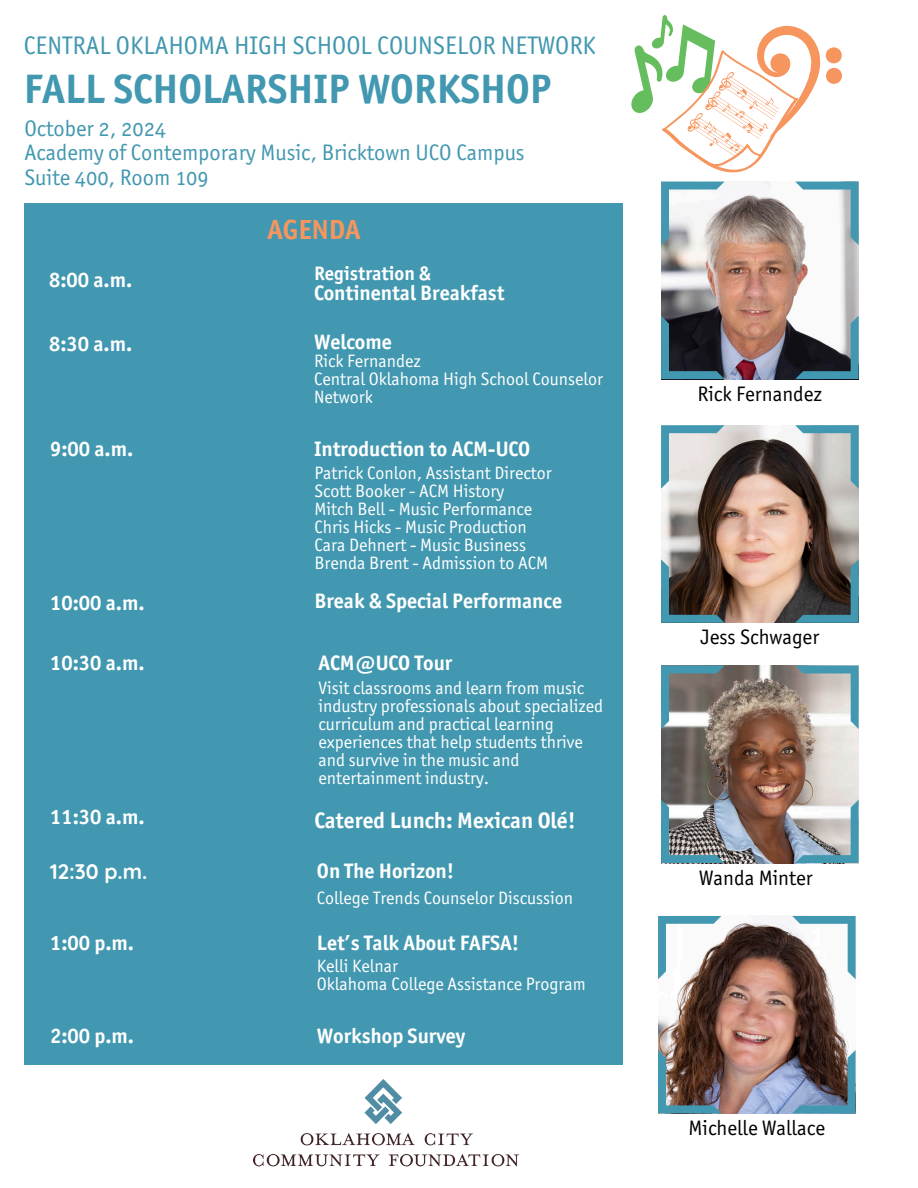
<style>
.page{position:relative;width:918px;height:1188px;background:#fff}
.page>*{position:absolute;margin:0;border:0;box-sizing:border-box;transform-origin:0 0}
.t1{font:700 41.25px "Officina San ITC";color:#4298b0}
.t2{font:700 27.75px "Officina San ITC";color:#f6955e}
.t3{font:25.5px "Officina San ITC Book OS";color:#4298b0}
.t4{font:22.5px/24.8px "Officina San ITC Book OS";color:#4298b0}
.t5{font:700 22.5px "Officina San ITC";color:#fff}
.t6{font:700 21px "Officina San ITC";color:#fff}
.t7{font:21px "Officina San ITC Book OS";color:#000}
.t8{font:700 21px "Quicksand";color:#fff}
.t9{font:700 19.5px "Officina San ITC";color:#fff}
.t10{font:18px/18px "Officina San ITC Book OS";color:#fff}
.t11{font:18px "Officina San ITC";color:#fff}
</style>
<div class="page">
<div style="left:24px;top:203px;width:599px;height:862px;background:#4298b0"></div>
<svg style="left:631px;top:15px;width:228px;height:364px"></svg>
<img style="left:661px;top:425px;width:198px;height:198px">
<img style="left:661px;top:666px;width:198px;height:197px">
<img style="left:658px;top:916px;width:198px;height:197px">
<img style="left:253px;top:1079px;width:266px;height:88px">
<p class="t3" style="left:24px;top:31px;width:574px">CENTRAL OKLAHOMA HIGH SCHOOL COUNSELOR NETWORK</p>
<p class="t1" style="left:24px;top:63px;width:529px">FALL SCHOLARSHIP WORKSHOP</p>
<p class="t4" style="left:24px;top:116px;width:502px">October 2, 2024<br>Academy of Contemporary Music, Bricktown UCO Campus<br>Suite 400, Room 109</p>
<p class="t6" style="left:49px;top:266px;width:85px">8:00 a.m.</p>
<p class="t6" style="left:49px;top:331px;width:85px">8:30 a.m.</p>
<p class="t6" style="left:50px;top:436px;width:85px">9:00 a.m.</p>
<p class="t2" style="left:268px;top:213px;width:95px">AGENDA</p>
<h4 class="t9" style="left:314px;top:261px;width:118px">Registration &amp;</h4>
<h4 class="t6" style="left:314px;top:280px;width:192px">Continental Breakfast</h4>
<h4 class="t6" style="left:314px;top:329px;width:79px">Welcome</h4>
<h4 class="t10" style="left:314px;top:352px;width:108px">Rick Fernandez</h4>
<h4 class="t10" style="left:314px;top:370px;width:291px">Central Oklahoma High School Counselor<br>Network</h4>
<h3 class="t6" style="left:314px;top:435px;width:218px">Introduction to ACM-UCO</h3>
<p class="t11" style="left:314px;top:462px;width:239px">Patrick Conlon, Assistant Director</p>
<h1 class="t11" style="left:314px;top:480px;width:191px">Scott Booker - ACM History</h1>
<h5 class="t11" style="left:314px;top:498px;width:219px">Mitch Bell - Music Performance</h5>
<p class="t11" style="left:314px;top:516px;width:214px">Chris Hicks - Music Production</p>
<h4 class="t11" style="left:314px;top:534px;width:213px">Cara Dehnert - Music Business</h4>
<h4 class="t11" style="left:314px;top:552px;width:235px">Brenda Brent - Admission to ACM</h4>
<h4 class="t6" style="left:50px;top:589px;width:96px">10:00 a.m.</h4>
<h4 class="t6" style="left:314px;top:588px;width:249px">Break &amp; Special Performance</h4>
<h4 class="t6" style="left:50px;top:650px;width:96px">10:30 a.m.</h4>
<p class="t6" style="left:50px;top:804px;width:96px">11:30 a.m.</p>
<h4 class="t8" style="left:50px;top:858px;width:99px">12:30 p.m.</h4>
<p class="t6" style="left:50px;top:930px;width:85px">1:00 p.m.</p>
<p class="t6" style="left:319px;top:650px;width:135px">ACM@UCO Tour</p>
<p class="t10" style="left:319px;top:679px;width:286px">Visit classrooms and learn from music industry professionals about specialized curriculum and practical learning experiences that help students thrive and survive in the music and entertainment industry.</p>
<p class="t5" style="left:314px;top:806px;width:263px">Catered Lunch: Mexican Olé!</p>
<p class="t6" style="left:317px;top:858px;width:139px">On The Horizon!</p>
<p class="t10" style="left:317px;top:889px;width:258px">College Trends Counselor Discussion</p>
<h4 class="t6" style="left:317px;top:930px;width:204px">Let’s Talk About FAFSA!</h4>
<p class="t10" style="left:317px;top:957px;width:83px">Kelli Kelnar</p>
<p class="t10" style="left:317px;top:975px;width:270px">Oklahoma College Assistance Program</p>
<p class="t6" style="left:50px;top:1023px;width:85px">2:00 p.m.</p>
<h5 class="t6" style="left:317px;top:1023px;width:150px">Workshop Survey</h5>
<h4 class="t7" style="left:698px;top:381px;width:126px">Rick Fernandez</h4>
<h5 class="t7" style="left:700px;top:625px;width:121px">Jess Schwager</h5>
<p class="t7" style="left:699px;top:865px;width:115px">Wanda Minter</p>
<h5 class="t7" style="left:689px;top:1116px;width:138px">Michelle Wallace</h5>
</div>
